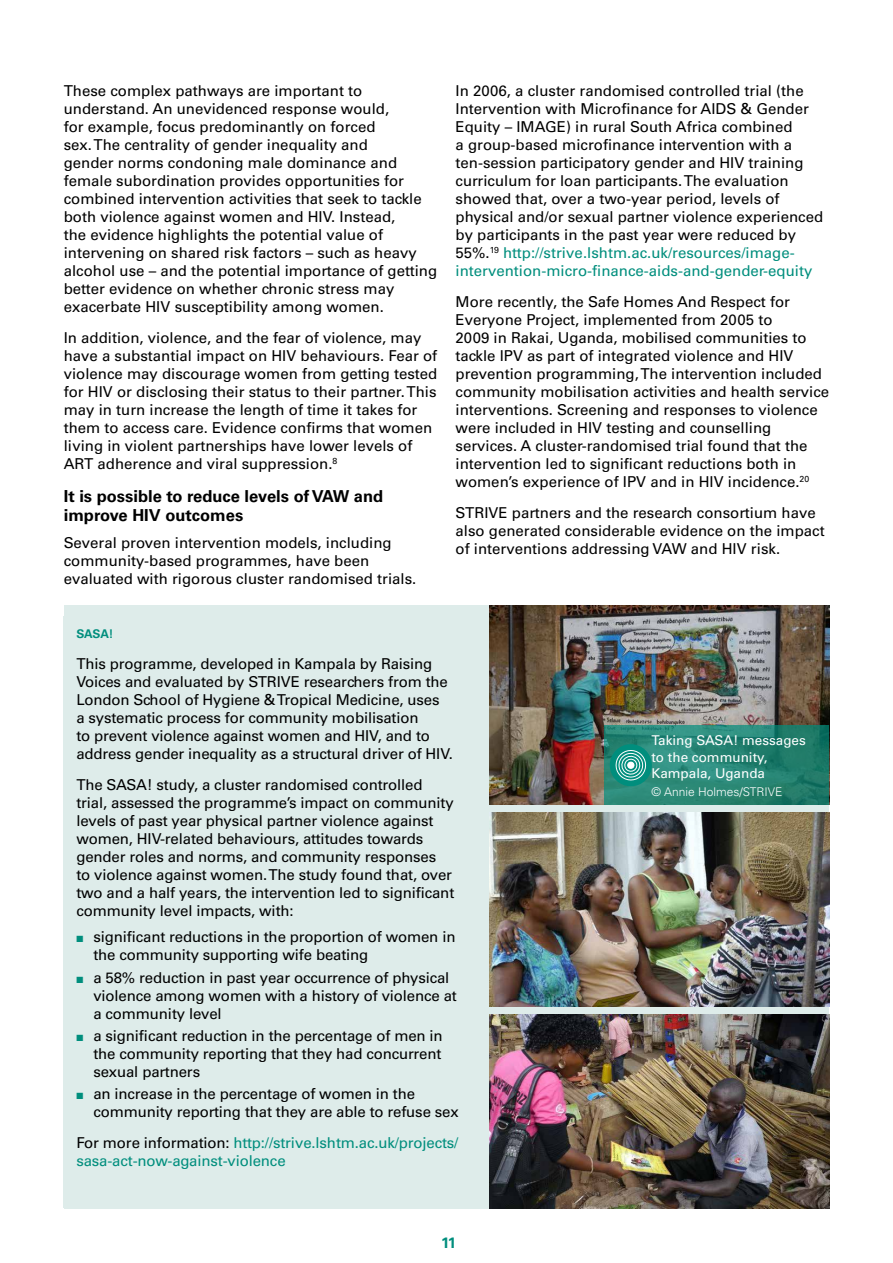
<style>
.page{position:relative;width:893px;height:1263px;background:#fff}
.page>*{position:absolute;margin:0;border:0;box-sizing:border-box;transform-origin:0 0}
.t1{font:700 16.5px/19.8px "Univers";color:#000}
.t2{font:15px/18px "Univers";color:#000}
.t3{font:15px/18px "Univers";letter-spacing:-.01em;color:#008e7d}
.t4{font:700 15px "Univers";color:#008e7d}
.t5{font:13.5px/16.5px "Univers";color:#fff}
.t6{font:300 12px "Univers";color:#fff}
.t7{font:700 12px "Univers";color:#008e7d}
.s1{color:#008e7d}
.s2{color:#000}
</style>
<div class="page">
<div style="left:65px;top:606px;width:764px;height:603px;background:#deecea"></div>
<div style="left:64px;top:617px;width:412px;height:591px;background:#deecea"></div>
<img style="left:490px;top:606px;width:339px;height:198px">
<img style="left:490px;top:813px;width:339px;height:193px">
<img style="left:490px;top:1015px;width:339px;height:194px">
<svg style="left:605px;top:725px;width:224px;height:79px;background:#268473"></svg>
<div style="left:610px;top:744px;width:42px;height:42px;background:#008e7d;border-radius:50%"></div>
<svg style="left:614px;top:749px;width:33px;height:33px"></svg>
<p class="t2" style="left:64px;top:82px;width:375px">These complex pathways are important to understand. An unevidenced response would,<br>for example, focus predominantly on forced<br>sex. The centrality of gender inequality and<br>gender norms condoning male dominance and female subordination provides opportunities for combined intervention activities that seek to tackle both violence against women and HIV. Instead,<br>the evidence highlights the potential value of intervening on shared risk factors – such as heavy alcohol use – and the potential importance of getting better evidence on whether chronic stress may exacerbate HIV susceptibility among women.</p>
<p class="t2" style="left:64px;top:329px;width:375px">In addition, violence, and the fear of violence, may have a substantial impact on HIV behaviours. Fear of violence may discourage women from getting tested for HIV or disclosing their status to their partner. This may in turn increase the length of time it takes for them to access care. Evidence confirms that women living in violent partnerships have lower levels of ART adherence and viral suppression.<sup>8</sup></p>
<p class="t1" style="left:64px;top:486px;width:321px">It is possible to reduce levels of VAW and improve HIV outcomes</p>
<p class="t2" style="left:64px;top:534px;width:354px">Several proven intervention models, including community-based programmes, have been evaluated with rigorous cluster randomised trials.</p>
<p class="t2" style="left:455px;top:82px;width:369px">In 2006, a cluster randomised controlled trial (the Intervention with Microfinance for AIDS &amp; Gender Equity – IMAGE) in rural South Africa combined<br>a group-based microfinance intervention with a ten-session participatory gender and HIV training curriculum for loan participants. The evaluation showed that, over a two-year period, levels of physical and/or sexual partner violence experienced by participants in the past year were reduced by 55%.<sup>19</sup> <span class="s1">http://strive.lshtm.ac.uk/resources/image&shy;intervention-micro-finance-aids-and-gender-equity</span></p>
<p class="t2" style="left:455px;top:293px;width:375px">More recently, the Safe Homes And Respect for Everyone Project, implemented from 2005 to<br>2009 in Rakai, Uganda, mobilised communities to tackle IPV as part of integrated violence and HIV prevention programming, The intervention included community mobilisation activities and health service interventions. Screening and responses to violence were included in HIV testing and counselling services. A cluster-randomised trial found that the intervention led to significant reductions both in women’s experience of IPV and in HIV incidence.<sup>20</sup></p>
<p class="t2" style="left:455px;top:504px;width:371px">STRIVE partners and the research consortium have also generated considerable evidence on the impact of interventions addressing VAW and HIV risk.</p>
<p class="t7" style="left:76px;top:627px;width:39px">SASA!</p>
<p class="t2" style="left:76px;top:655px;width:378px">This programme, developed in Kampala by Raising Voices and evaluated by STRIVE researchers from the London School of Hygiene &amp; Tropical Medicine, uses<br>a systematic process for community mobilisation<br>to prevent violence against women and HIV, and to address gender inequality as a structural driver of HIV.</p>
<p class="t2" style="left:76px;top:776px;width:379px">The SASA! study, a cluster randomised controlled trial, assessed the programme’s impact on community levels of past year physical partner violence against women, HIV-related behaviours, attitudes towards gender roles and norms, and community responses<br>to violence against women. The study found that, over two and a half years, the intervention led to significant community level impacts, with:</p>
<p class="t2" style="left:93px;top:928px;width:364px;text-indent:-17px"><span class="s1">■</span> significant reductions in the proportion of women in the community supporting wife beating</p>
<p class="t2" style="left:93px;top:968px;width:365px;text-indent:-17px"><span class="s1">■</span> a 58% reduction in past year occurrence of physical violence among women with a history of violence at a community level</p>
<p class="t2" style="left:93px;top:1027px;width:351px;text-align:justify;text-indent:-17px"><span class="s1">■</span> a significant reduction in the percentage of men in the community reporting that they had concurrent sexual partners</p>
<p class="t2" style="left:93px;top:1085px;width:367px;text-indent:-17px"><span class="s1">■</span> an increase in the percentage of women in the community reporting that they are able to refuse sex</p>
<p class="t3" style="left:76px;top:1134px;width:384px"><span class="s2">For more information:</span> http://strive.lshtm.ac.uk/projects/ sasa-act-now-against-violence</p>
<p class="t4" style="left:441px;top:1233px;width:17px">11</p>
<p class="t5" style="left:651px;top:732px;width:156px">Taking SASA! messages to the community,<br>Kampala, Uganda</p>
<p class="t6" style="left:651px;top:785px;width:133px">© Annie Holmes/STRIVE</p>
</div>
